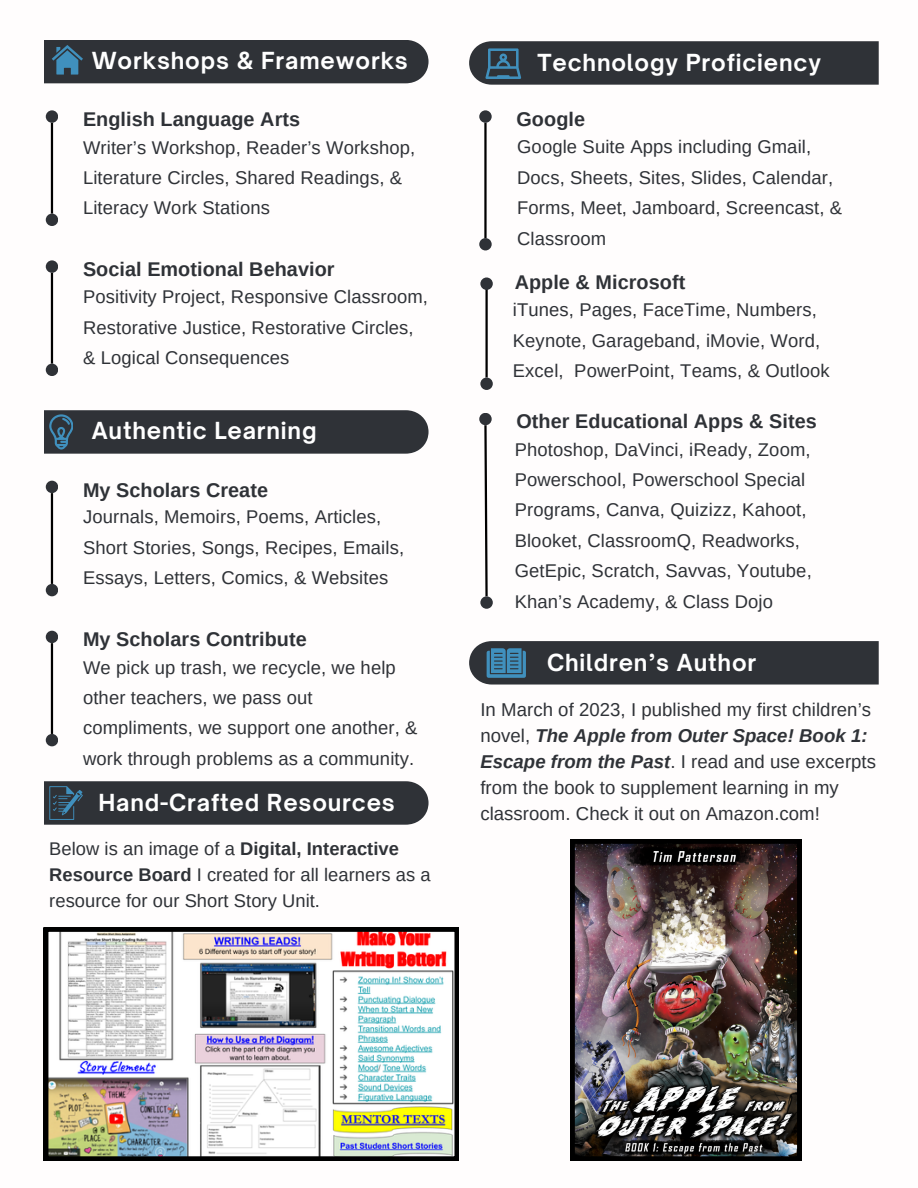
<style>
.page{position:relative;width:918px;height:1188px;background:#fff}
.page>*{position:absolute;margin:0;border:0;box-sizing:border-box;transform-origin:0 0}
.t1{font:700 22.5px "Open Sauce One";letter-spacing:.035em;color:#fff}
.t2{font:700 19.8px "Arimo";letter-spacing:.005em;color:#2f3237}
.t3{font:18.6px/26.2px "Arimo";letter-spacing:.005em;color:#2f3237}
.t4{font:18.45px/30.3px "Arimo";letter-spacing:.005em;color:#2f3237}
.t5{font:18.3px/25.8px "Arimo";letter-spacing:.005em;color:#2f3237}
.s1{font-weight:700}
.s2{font-weight:700;font-style:italic}
</style>
<div class="page">
<div style="left:46px;top:110px;width:12px;height:13px;background:#2f3237;border-radius:50%"></div>
<hr style="left:51px;top:123px;width:2px;height:91px;background:#000">
<div style="left:46px;top:214px;width:12px;height:12px;background:#2f3237;border-radius:50%"></div>
<div style="left:46px;top:260px;width:12px;height:13px;background:#2f3237;border-radius:50%"></div>
<hr style="left:51px;top:273px;width:2px;height:91px;background:#000">
<div style="left:46px;top:364px;width:12px;height:12px;background:#2f3237;border-radius:50%"></div>
<svg style="left:479px;top:110px;width:13px;height:13px"></svg>
<hr style="left:484px;top:123px;width:3px;height:115px;background:#000">
<div style="left:479px;top:238px;width:13px;height:12px;background:#2f3237;border-radius:50%"></div>
<div style="left:479px;top:413px;width:13px;height:12px;background:#2f3237;border-radius:50%"></div>
<svg style="left:483px;top:424px;width:6px;height:172px"></svg>
<div style="left:480px;top:596px;width:13px;height:13px;background:#2f3237;border-radius:50%"></div>
<hr style="left:485px;top:283px;width:3px;height:95px;background:#000">
<div style="left:480px;top:378px;width:13px;height:12px;background:#2f3237;border-radius:50%"></div>
<div style="left:480px;top:277px;width:13px;height:13px;background:#2f3237;border-radius:50%"></div>
<img style="left:44px;top:927px;width:415px;height:234px">
<div style="left:46px;top:481px;width:12px;height:12px;background:#2f3237;border-radius:50%"></div>
<hr style="left:51px;top:493px;width:2px;height:91px;background:#000">
<div style="left:46px;top:584px;width:12px;height:12px;background:#2f3237;border-radius:50%"></div>
<div style="left:46px;top:631px;width:12px;height:12px;background:#2f3237;border-radius:50%"></div>
<hr style="left:51px;top:643px;width:2px;height:91px;background:#000">
<div style="left:46px;top:734px;width:12px;height:12px;background:#2f3237;border-radius:50%"></div>
<img style="left:570px;top:839px;width:232px;height:322px">
<svg style="left:469px;top:41px;width:410px;height:44px;background:#34393f"></svg>
<div style="left:44px;top:40px;width:385px;height:43px;background:#2f3237"></div>
<svg style="left:44px;top:410px;width:385px;height:44px;background:#34383e"></svg>
<svg style="left:44px;top:781px;width:385px;height:44px;background:#34393e"></svg>
<svg style="left:469px;top:641px;width:410px;height:44px;background:#353c43"></svg>
<h2 class="t1" style="left:92px;top:46px;width:318px">Workshops &amp; Frameworks</h2>
<p class="t2" style="left:83px;top:108px;width:219px">English Language Arts</p>
<h1 class="t4" style="left:83px;top:132px;width:334px">Writer’s Workshop, Reader’s Workshop,<br>Literature Circles, Shared Readings, &amp;<br>Literacy Work Stations</h1>
<p class="t2" style="left:83px;top:258px;width:253px">Social Emotional Behavior</p>
<h2 class="t4" style="left:83px;top:282px;width:347px">Positivity Project, Responsive Classroom,<br>Restorative Justice, Restorative Circles, &amp; Logical Consequences</h2>
<p class="t1" style="left:92px;top:417px;width:226px">Authentic Learning</p>
<h2 class="t2" style="left:83px;top:479px;width:187px">My Scholars Create</h2>
<p class="t4" style="left:83px;top:502px;width:323px">Journals, Memoirs, Poems, Articles,<br>Short Stories, Songs, Recipes, Emails,<br>Essays, Letters, Comics, &amp; Websites</p>
<h2 class="t2" style="left:83px;top:628px;width:225px">My Scholars Contribute</h2>
<p class="t4" style="left:83px;top:652px;width:336px">We pick up trash, we recycle, we help other teachers, we pass out compliments, we support one another, &amp; work through problems as a community.</p>
<h1 class="t1" style="left:99px;top:788px;width:298px">Hand-Crafted Resources</h1>
<p class="t5" style="left:49px;top:836px;width:383px">Below is an image of a <span class="s1">Digital, Interactive<br>Resource Board</span> I created for all learners as a resource for our Short Story Unit.</p>
<p class="t1" style="left:538px;top:48px;width:285px">Technology Proficiency</p>
<p class="t2" style="left:517px;top:108px;width:70px">Google</p>
<h2 class="t4" style="left:517px;top:132px;width:326px">Google Suite Apps including Gmail,<br>Docs, Sheets, Sites, Slides, Calendar,<br>Forms, Meet, Jamboard, Screencast, &amp;<br>Classroom</h2>
<h2 class="t2" style="left:515px;top:271px;width:172px">Apple &amp; Microsoft</h2>
<p class="t4" style="left:513px;top:295px;width:318px">iTunes, Pages, FaceTime, Numbers,<br>Keynote, Garageband, iMovie, Word,<br>Excel, PowerPoint, Teams, &amp; Outlook</p>
<p class="t2" style="left:517px;top:410px;width:302px">Other Educational Apps &amp; Sites</p>
<h1 class="t4" style="left:515px;top:434px;width:299px">Photoshop, DaVinci, iReady, Zoom, Powerschool, Powerschool Special Programs, Canva, Quizizz, Kahoot, Blooket, ClassroomQ, Readworks, GetEpic, Scratch, Savvas, Youtube, Khan’s Academy, &amp; Class Dojo</h1>
<p class="t1" style="left:547px;top:648px;width:211px">Children’s Author</p>
<h2 class="t3" style="left:480px;top:696px;width:397px">In March of 2023, I published my first children’s novel, <span class="s2">The Apple from Outer Space! Book 1:<br>Escape from the Past</span>. I read and use excerpts from the book to supplement learning in my classroom. Check it out on Amazon.com!</h2>
</div>
